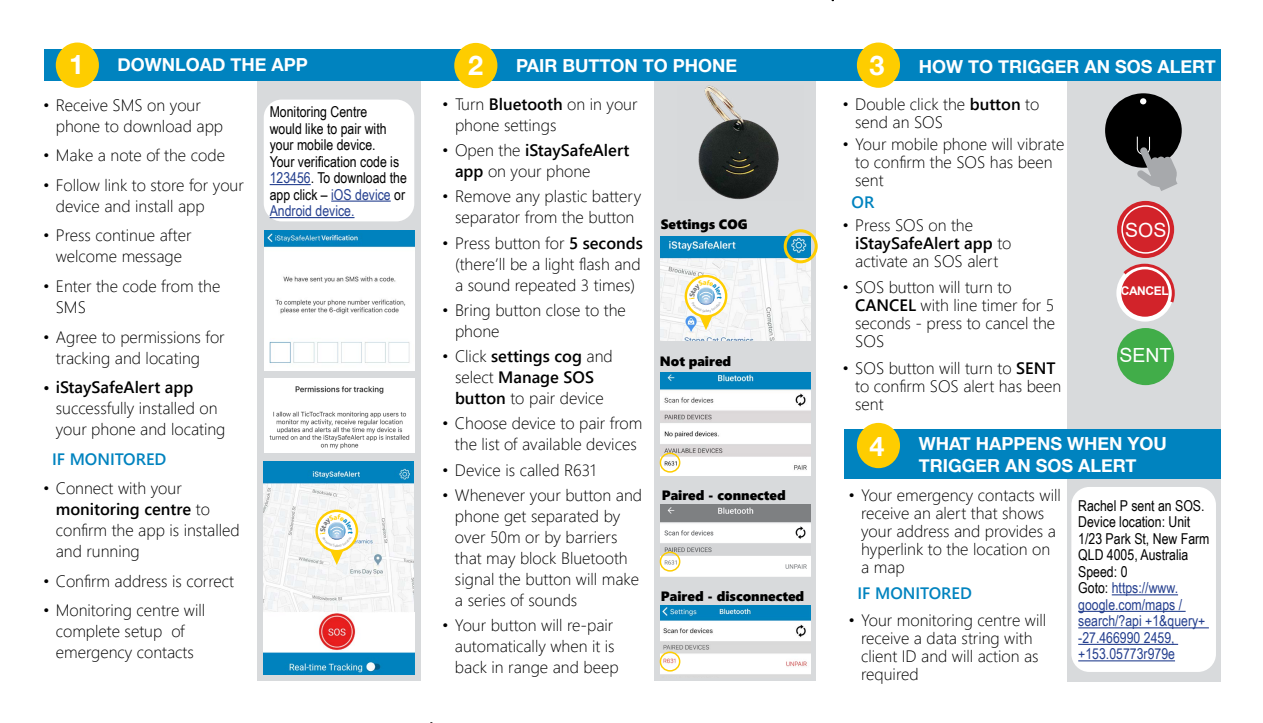
<style>
.page{position:relative;width:1263px;height:723px;background:#fff}
.page>*{position:absolute;margin:0;border:0;box-sizing:border-box;transform-origin:0 0}
.t1{font:700 27px "Helvetica Neue";color:#fff}
.t2{font:19.5px "Arial";color:#fff}
.t3{font:700 18px/21.6px "Helvetica Neue";color:#fff}
.t4{font:300 16.5px/21px "Segoe UI";color:#000}
.t5{font:600 16.5px "Segoe UI";color:#0083bf}
.t6{font:600 16.5px "Segoe UI";color:#000}
.t7{font:15px/16.5px "Arial Narrow";color:#000}
.t8{font:13.5px "Segoe UI Black";color:#000}
.t9{font:700 12px "Arial";letter-spacing:-.03em;color:#fff}
.s1{font-weight:600}
.s2{color:#25408f}
</style>
<div class="page">
<div style="left:257px;top:50px;width:164px;height:631px;background:#d8dadc"></div>
<div style="left:1067px;top:51px;width:153px;height:631px;background:#d8dadc"></div>
<div style="left:654px;top:50px;width:162px;height:631px;background:#d8dadc"></div>
<div style="left:44px;top:49px;width:1176px;height:32px;background:#0083bf"></div>
<div style="left:56px;top:43px;width:43px;height:45px;background:#fecd00;border-radius:50%"></div>
<div style="left:264px;top:100px;width:150px;height:121px;background:#fff;border-radius:18px"></div>
<hr style="left:270px;top:184px;width:41px;height:1px;background:#25408f">
<hr style="left:331px;top:201px;width:60px;height:1px;background:#25408f">
<hr style="left:270px;top:217px;width:84px;height:1px;background:#25408f">
<img style="left:264px;top:461px;width:150px;height:213px">
<img style="left:264px;top:230px;width:151px;height:140px">
<svg style="left:315px;top:510px;width:43px;height:42px"></svg>
<svg style="left:318px;top:512px;width:38px;height:38px"></svg>
<div style="left:454px;top:43px;width:43px;height:45px;background:#fecd00;border-radius:50%"></div>
<div style="left:857px;top:43px;width:43px;height:45px;background:#fecd00;border-radius:50%"></div>
<div style="left:844px;top:429px;width:376px;height:50px;background:#0083bf"></div>
<div style="left:1117px;top:201px;width:57px;height:57px;background:#d2232a;border-radius:50%"></div>
<div style="left:1121px;top:205px;width:49px;height:49px;border:2px solid #fff;border-radius:50%"></div>
<div style="left:1116px;top:264px;width:57px;height:58px;background:#fff;border-radius:50%"></div>
<div style="left:1121px;top:269px;width:47px;height:48px;background:#d2232a;border-radius:50%"></div>
<svg style="left:1120px;top:263px;width:55px;height:43px"></svg>
<div style="left:1117px;top:328px;width:57px;height:57px;background:#41ad49;border-radius:50%"></div>
<img style="left:698px;top:85px;width:81px;height:115px">
<div style="left:1105px;top:93px;width:77px;height:75px;background:#000;border-radius:50%"></div>
<svg style="left:1140px;top:98px;width:6px;height:6px"></svg>
<svg style="left:1136px;top:137px;width:41px;height:54px"></svg>
<div style="left:857px;top:423px;width:43px;height:45px;background:#fecd00;border-radius:50%"></div>
<div style="left:1071px;top:487px;width:145px;height:185px;background:#fff;border-radius:18px"></div>
<hr style="left:1112px;top:594px;width:66px;height:1px;background:#25408f">
<hr style="left:1078px;top:611px;width:107px;height:1px;background:#25408f">
<hr style="left:1078px;top:627px;width:131px;height:1px;background:#25408f">
<hr style="left:1078px;top:644px;width:100px;height:1px;background:#25408f">
<hr style="left:1078px;top:660px;width:97px;height:1px;background:#25408f">
<img style="left:660px;top:372px;width:151px;height:103px">
<img style="left:660px;top:504px;width:151px;height:72px">
<img style="left:660px;top:236px;width:151px;height:105px">
<div style="left:784px;top:229px;width:34px;height:34px;border:3px solid #fecd00;border-radius:50%"></div>
<div style="left:660px;top:551px;width:20px;height:21px;border:2px solid #fecd00;border-radius:50%"></div>
<div style="left:660px;top:452px;width:20px;height:21px;border:2px solid #fecd00;border-radius:50%"></div>
<img style="left:660px;top:605px;width:150px;height:69px">
<div style="left:660px;top:651px;width:20px;height:20px;border:2px solid #fecd00;border-radius:50%"></div>
<svg style="left:685px;top:275px;width:42px;height:43px"></svg>
<svg style="left:687px;top:277px;width:38px;height:38px"></svg>
<img style="left:264px;top:379px;width:151px;height:74px">
<svg style="left:320px;top:514px;width:33px;height:51px"></svg>
<svg style="left:689px;top:279px;width:33px;height:51px"></svg>
<h1 class="t1" style="left:69px;top:47px;width:17px">1</h1>
<h1 class="t1" style="left:468px;top:49px;width:17px">2</h1>
<h1 class="t1" style="left:869px;top:49px;width:17px">3</h1>
<p class="t3" style="left:118px;top:54px;width:192px">DOWNLOAD THE APP</p>
<p class="t4" style="left:56px;top:93px;width:169px;text-indent:-13px">• Receive SMS on your phone to download app</p>
<p class="t4" style="left:43px;top:143px;width:183px">• Make a note of the code</p>
<p class="t4" style="left:56px;top:173px;width:190px;text-indent:-13px">• Follow link to store for your device and install app</p>
<p class="t4" style="left:43px;top:223px;width:150px;text-align:center">• Press continue after welcome message</p>
<p class="t4" style="left:56px;top:274px;width:166px;text-indent:-13px">• Enter the code from the<br>SMS</p>
<p class="t4" style="left:56px;top:325px;width:170px;text-indent:-13px">• Agree to permissions for tracking and locating</p>
<p class="t6" style="left:43px;top:372px;width:152px">• iStaySafeAlert app</p>
<p class="t4" style="left:56px;top:396px;width:171px">successfully installed on your phone and locating</p>
<p class="t5" style="left:52px;top:443px;width:116px">IF MONITORED</p>
<p class="t4" style="left:56px;top:476px;width:185px;text-indent:-13px">• Connect with your <span class="s1">monitoring centre</span> to confirm the app is installed and running</p>
<p class="t4" style="left:43px;top:569px;width:193px">• Confirm address is correct</p>
<p class="t4" style="left:43px;top:598px;width:164px;text-align:center">• Monitoring centre will complete setup of emergency contacts</p>
<p class="t3" style="left:516px;top:54px;width:223px">PAIR BUTTON TO PHONE</p>
<p class="t3" style="left:919px;top:55px;width:299px">HOW TO TRIGGER AN SOS ALERT</p>
<p class="t4" style="left:855px;top:93px;width:186px;line-height:18px;text-indent:-13px">• Double click the <span class="s1">button</span> to send an SOS</p>
<p class="t4" style="left:855px;top:134px;width:211px;line-height:18px;text-indent:-13px">• Your mobile phone will vibrate to confirm the SOS has been sent</p>
<p class="t5" style="left:851px;top:187px;width:24px">OR</p>
<p class="t4" style="left:855px;top:214px;width:158px;line-height:18px;text-indent:-13px">• Press SOS on the <span class="s1">iStaySafeAlert app</span> to activate an SOS alert</p>
<p class="t4" style="left:855px;top:277px;width:202px;line-height:18px;text-indent:-13px">• SOS button will turn to<br><span class="s1">CANCEL</span> with line timer for 5 seconds - press to cancel the<br>SOS</p>
<p class="t4" style="left:855px;top:357px;width:208px;line-height:18px;text-indent:-13px">• SOS button will turn to <span class="s1">SENT </span>to confirm SOS alert has been sent</p>
<p class="t4" style="left:455px;top:92px;width:184px;text-indent:-13px">• Turn <span class="s1">Bluetooth</span> on in your phone settings</p>
<p class="t4" style="left:455px;top:138px;width:176px;text-indent:-13px">• Open the <span class="s1">iStaySafeAlert app</span> on your phone</p>
<p class="t4" style="left:442px;top:184px;width:201px;text-align:center">• Remove any plastic battery separator from the button</p>
<p class="t4" style="left:455px;top:231px;width:189px;text-indent:-13px">• Press button for <span class="s1">5 seconds </span>(there’ll be a light flash and a sound repeated 3 times)</p>
<p class="t4" style="left:455px;top:298px;width:172px;text-indent:-13px">• Bring button close to the phone</p>
<p class="t4" style="left:442px;top:344px;width:172px;text-align:center">• Click <span class="s1">settings cog</span> and select <span class="s1">Manage SOS button</span> to pair device</p>
<p class="t4" style="left:442px;top:411px;width:202px;text-align:center">• Choose device to pair from the list of available devices</p>
<p class="t4" style="left:442px;top:458px;width:155px">• Device is called R631</p>
<p class="t4" style="left:455px;top:483px;width:189px;text-indent:-13px">• Whenever your button and phone get separated by over 50m or by barriers that may block Bluetooth signal the button will make a series of sounds</p>
<p class="t4" style="left:455px;top:613px;width:165px;text-indent:-13px">• Your button will re-pair automatically when it is back in range and beep</p>
<p class="t7" style="left:270px;top:103px;width:139px">Monitoring Centre<br>would like to pair with your mobile device.<br>Your verification code is<br><span class="s2">123456</span>. To download the app click – <span class="s2">iOS device</span> or<br><span class="s2">Android device.</span></p>
<p class="t8" style="left:661px;top:214px;width:88px">Settings COG</p>
<p class="t2" style="left:1125px;top:216px;width:43px">SOS</p>
<p class="t9" style="left:1121px;top:283px;width:50px">CANCEL</p>
<p class="t2" style="left:1119px;top:341px;width:54px">SENT</p>
<p class="t8" style="left:660px;top:351px;width:73px">Not paired</p>
<h1 class="t1" style="left:869px;top:429px;width:17px">4</h1>
<p class="t4" style="left:861px;top:484px;width:201px;line-height:18px;text-indent:-13px">• Your emergency contacts will receive an alert that shows your address and provides a hyperlink to the location on a map</p>
<p class="t5" style="left:857px;top:578px;width:116px">IF MONITORED</p>
<p class="t4" style="left:861px;top:609px;width:187px;line-height:18px;text-indent:-13px">• Your monitoring centre will receive a data string with client ID and will action as required</p>
<p class="t3" style="left:919px;top:432px;width:250px">WHAT HAPPENS WHEN YOU<br>TRIGGER AN SOS ALERT</p>
<p class="t8" style="left:662px;top:485px;width:125px">Paired - connected</p>
<p class="t7" style="left:1078px;top:497px;width:133px">Rachel P sent an SOS.<br>Device location: Unit<br>1/23 Park St, New Farm<br>QLD 4005, Australia<br>Speed: 0<br>Goto: <span class="s2">https://www. google.com/maps / search/?api +1&amp;query+ -27.466990 2459, +153.05773r979e</span></p>
<p class="t8" style="left:661px;top:586px;width:145px">Paired - disconnected</p>
</div>
